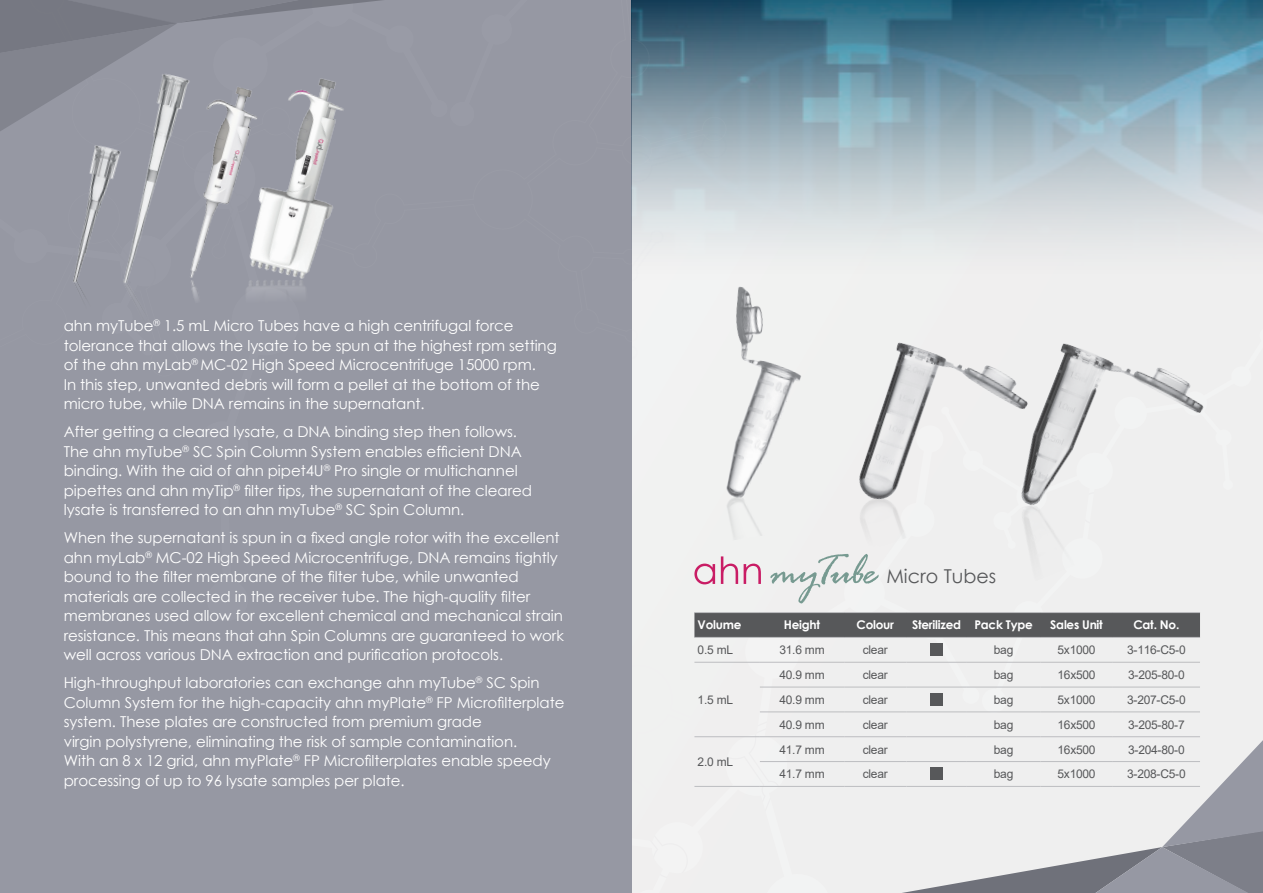
<style>
.page{position:relative;width:1263px;height:893px;background:#fff}
.page>*{position:absolute;margin:0;border:0;box-sizing:border-box;transform-origin:0 0}
.t1{font:19.05px "Century Gothic";color:#57585a}
.t2{font:15px/19.5px "Century Gothic";letter-spacing:-.005em;color:#fff}
.t3{font:12px "Arial";letter-spacing:-.02em;color:#57585a}
.t4{font:700 12px "Century Gothic";letter-spacing:-.02em;color:#fff}
</style>
<div class="page">
<div style="left:631px;top:486px;width:211px;height:407px;background:#f0efef"></div>
<div style="left:631px;top:721px;width:148px;height:157px;background:#f0efef"></div>
<div style="left:1218px;top:327px;width:45px;height:386px;background:#efefef"></div>
<div style="left:842px;top:490px;width:417px;height:403px;background:#efefef"></div>
<div style="left:0;top:0;width:631px;height:893px;background:#9698a3"></div>
<img style="left:731px;top:0;width:532px;height:294px">
<svg style="left:0;top:0;width:731px;height:308px"></svg>
<div style="left:694px;top:613px;width:506px;height:24px;background:#57585a"></div>
<hr style="left:694px;top:612px;width:66px;height:1px;background:#bcbdc0">
<hr style="left:760px;top:612px;width:84px;height:1px;background:#bcbdc0">
<hr style="left:844px;top:612px;width:62px;height:1px;background:#bcbdc0">
<hr style="left:906px;top:612px;width:61px;height:1px;background:#bcbdc0">
<hr style="left:967px;top:612px;width:73px;height:1px;background:#bcbdc0">
<hr style="left:1040px;top:612px;width:73px;height:1px;background:#bcbdc0">
<hr style="left:1113px;top:612px;width:87px;height:1px;background:#bcbdc0">
<hr style="left:694px;top:637px;width:66px;height:1px;background:#bcbdc0">
<hr style="left:760px;top:637px;width:84px;height:1px;background:#bcbdc0">
<hr style="left:844px;top:637px;width:62px;height:1px;background:#bcbdc0">
<hr style="left:906px;top:637px;width:61px;height:1px;background:#bcbdc0">
<hr style="left:967px;top:637px;width:73px;height:1px;background:#bcbdc0">
<hr style="left:1040px;top:637px;width:73px;height:1px;background:#bcbdc0">
<hr style="left:1113px;top:637px;width:87px;height:1px;background:#bcbdc0">
<hr style="left:694px;top:662px;width:66px;height:1px;background:#bcbdc0">
<hr style="left:760px;top:662px;width:84px;height:1px;background:#bcbdc0">
<hr style="left:844px;top:662px;width:62px;height:1px;background:#bcbdc0">
<hr style="left:906px;top:662px;width:61px;height:1px;background:#bcbdc0">
<hr style="left:967px;top:662px;width:73px;height:1px;background:#bcbdc0">
<hr style="left:1040px;top:662px;width:73px;height:1px;background:#bcbdc0">
<hr style="left:1113px;top:662px;width:87px;height:1px;background:#bcbdc0">
<hr style="left:760px;top:687px;width:84px;height:1px;background:#bcbdc0">
<hr style="left:844px;top:687px;width:62px;height:1px;background:#bcbdc0">
<hr style="left:906px;top:687px;width:61px;height:1px;background:#bcbdc0">
<hr style="left:967px;top:687px;width:73px;height:1px;background:#bcbdc0">
<hr style="left:1040px;top:687px;width:73px;height:1px;background:#bcbdc0">
<hr style="left:1113px;top:687px;width:87px;height:1px;background:#bcbdc0">
<hr style="left:760px;top:712px;width:84px;height:1px;background:#bcbdc0">
<hr style="left:844px;top:712px;width:62px;height:1px;background:#bcbdc0">
<hr style="left:906px;top:712px;width:61px;height:1px;background:#bcbdc0">
<hr style="left:967px;top:712px;width:73px;height:1px;background:#bcbdc0">
<hr style="left:1040px;top:712px;width:73px;height:1px;background:#bcbdc0">
<hr style="left:1113px;top:712px;width:87px;height:1px;background:#bcbdc0">
<hr style="left:694px;top:736px;width:66px;height:1px;background:#bcbdc0">
<hr style="left:760px;top:736px;width:84px;height:1px;background:#bcbdc0">
<hr style="left:844px;top:736px;width:62px;height:1px;background:#bcbdc0">
<hr style="left:906px;top:736px;width:61px;height:1px;background:#bcbdc0">
<hr style="left:967px;top:736px;width:73px;height:1px;background:#bcbdc0">
<hr style="left:1040px;top:736px;width:73px;height:1px;background:#bcbdc0">
<hr style="left:1113px;top:736px;width:87px;height:1px;background:#bcbdc0">
<hr style="left:760px;top:761px;width:84px;height:1px;background:#bcbdc0">
<hr style="left:844px;top:761px;width:62px;height:1px;background:#bcbdc0">
<hr style="left:694px;top:786px;width:66px;height:1px;background:#bcbdc0">
<hr style="left:760px;top:786px;width:84px;height:1px;background:#bcbdc0">
<hr style="left:844px;top:786px;width:62px;height:1px;background:#bcbdc0">
<div style="left:930px;top:643px;width:13px;height:13px;background:#57585a"></div>
<div style="left:930px;top:693px;width:13px;height:13px;background:#57585a"></div>
<div style="left:646px;top:527px;width:174px;height:26px;background:#f0f1f0"></div>
<div style="left:838px;top:544px;width:156px;height:11px;background:#efefef"></div>
<img style="left:646px;top:260px;width:202px;height:267px">
<img style="left:838px;top:327px;width:156px;height:217px">
<img style="left:994px;top:323px;width:224px;height:237px">
<img style="left:994px;top:449px;width:184px;height:137px">
<svg style="left:901px;top:740px;width:362px;height:153px"></svg>
<svg style="left:694px;top:556px;width:67px;height:28px"></svg>
<svg style="left:770px;top:554px;width:109px;height:49px"></svg>
<img style="left:227px;top:295px;width:102px;height:13px">
<img style="left:226px;top:62px;width:153px;height:233px">
<img style="left:168px;top:288px;width:50px;height:20px">
<img style="left:197px;top:73px;width:69px;height:215px">
<img style="left:108px;top:293px;width:60px;height:15px">
<img style="left:100px;top:68px;width:97px;height:225px">
<img style="left:53px;top:289px;width:55px;height:19px">
<img style="left:52px;top:138px;width:76px;height:151px">
<p class="t2" style="left:64px;top:316px;width:494px">ahn myTube<sup>®</sup> 1.5 mL Micro Tubes have a high centrifugal force tolerance that allows the lysate to be spun at the highest rpm setting of the ahn myLab<sup>®</sup> MC-02 High Speed Microcentrifuge 15000 rpm.<br>In this step, unwanted debris will form a pellet at the bottom of the micro tube, while DNA remains in the supernatant.</p>
<p class="t2" style="left:64px;top:422px;width:470px">After getting a cleared lysate, a DNA binding step then follows.<br>The ahn myTube<sup>®</sup> SC Spin Column System enables efficient DNA binding. With the aid of ahn pipet4U<sup>®</sup> Pro single or multichannel pipettes and ahn myTip<sup>®</sup> filter tips, the supernatant of the cleared lysate is transferred to an ahn myTube<sup>®</sup> SC Spin Column.</p>
<p class="t2" style="left:64px;top:528px;width:502px">When the supernatant is spun in a fixed angle rotor with the excellent ahn myLab<sup>®</sup> MC-02 High Speed Microcentrifuge, DNA remains tightly bound to the filter membrane of the filter tube, while unwanted materials are collected in the receiver tube. The high-quality filter membranes used allow for excellent chemical and mechanical strain resistance. This means that ahn Spin Columns are guaranteed to work well across various DNA extraction and purification protocols.</p>
<p class="t2" style="left:64px;top:673px;width:502px">High-throughput laboratories can exchange ahn myTube<sup>®</sup> SC Spin Column System for the high-capacity ahn myPlate<sup>®</sup> FP Microfilterplate system. These plates are constructed from premium grade<br>virgin polystyrene, eliminating the risk of sample contamination.<br>With an 8 x 12 grid, ahn myPlate<sup>®</sup> FP Microfilterplates enable speedy processing of up to 96 lysate samples per plate.</p>
<p class="t1" style="left:886px;top:562px;width:111px">Micro Tubes</p>
<p class="t4" style="left:698px;top:616px;width:45px">Volume</p>
<p class="t4" style="left:784px;top:616px;width:38px">Height</p>
<p class="t4" style="left:856px;top:616px;width:39px">Colour</p>
<p class="t4" style="left:912px;top:616px;width:122px">Sterilized Pack Type</p>
<p class="t4" style="left:1050px;top:616px;width:54px">Sales Unit</p>
<p class="t4" style="left:1133px;top:616px;width:47px">Cat. No.</p>
<p class="t3" style="left:698px;top:642px;width:37px">0.5 mL</p>
<p class="t3" style="left:779px;top:642px;width:47px">31.6 mm</p>
<p class="t3" style="left:863px;top:642px;width:27px">clear</p>
<p class="t3" style="left:994px;top:642px;width:21px">bag</p>
<p class="t3" style="left:1057px;top:642px;width:40px">5x1000</p>
<p class="t3" style="left:1127px;top:642px;width:60px">3-116-C5-0</p>
<p class="t3" style="left:698px;top:691px;width:37px">1.5 mL</p>
<p class="t3" style="left:779px;top:666px;width:47px">40.9 mm</p>
<p class="t3" style="left:863px;top:666px;width:27px">clear</p>
<p class="t3" style="left:994px;top:666px;width:21px">bag</p>
<p class="t3" style="left:1057px;top:666px;width:40px">16x500</p>
<p class="t3" style="left:1128px;top:666px;width:58px">3-205-80-0</p>
<p class="t3" style="left:779px;top:691px;width:47px">40.9 mm</p>
<p class="t3" style="left:863px;top:691px;width:27px">clear</p>
<p class="t3" style="left:994px;top:691px;width:21px">bag</p>
<p class="t3" style="left:1057px;top:691px;width:40px">5x1000</p>
<p class="t3" style="left:1127px;top:691px;width:60px">3-207-C5-0</p>
<p class="t3" style="left:779px;top:716px;width:47px">40.9 mm</p>
<p class="t3" style="left:863px;top:716px;width:27px">clear</p>
<p class="t3" style="left:994px;top:716px;width:21px">bag</p>
<p class="t3" style="left:1057px;top:716px;width:40px">16x500</p>
<p class="t3" style="left:1128px;top:716px;width:58px">3-205-80-7</p>
<p class="t3" style="left:698px;top:753px;width:37px">2.0 mL</p>
<p class="t3" style="left:779px;top:741px;width:47px">41.7 mm</p>
<p class="t3" style="left:863px;top:741px;width:27px">clear</p>
<p class="t3" style="left:994px;top:741px;width:21px">bag</p>
<p class="t3" style="left:1057px;top:741px;width:40px">16x500</p>
<p class="t3" style="left:1128px;top:741px;width:58px">3-204-80-0</p>
<p class="t3" style="left:779px;top:766px;width:47px">41.7 mm</p>
<p class="t3" style="left:863px;top:766px;width:27px">clear</p>
<p class="t3" style="left:994px;top:766px;width:21px">bag</p>
<p class="t3" style="left:1057px;top:766px;width:40px">5x1000</p>
<p class="t3" style="left:1127px;top:766px;width:60px">3-208-C5-0</p>
</div>
